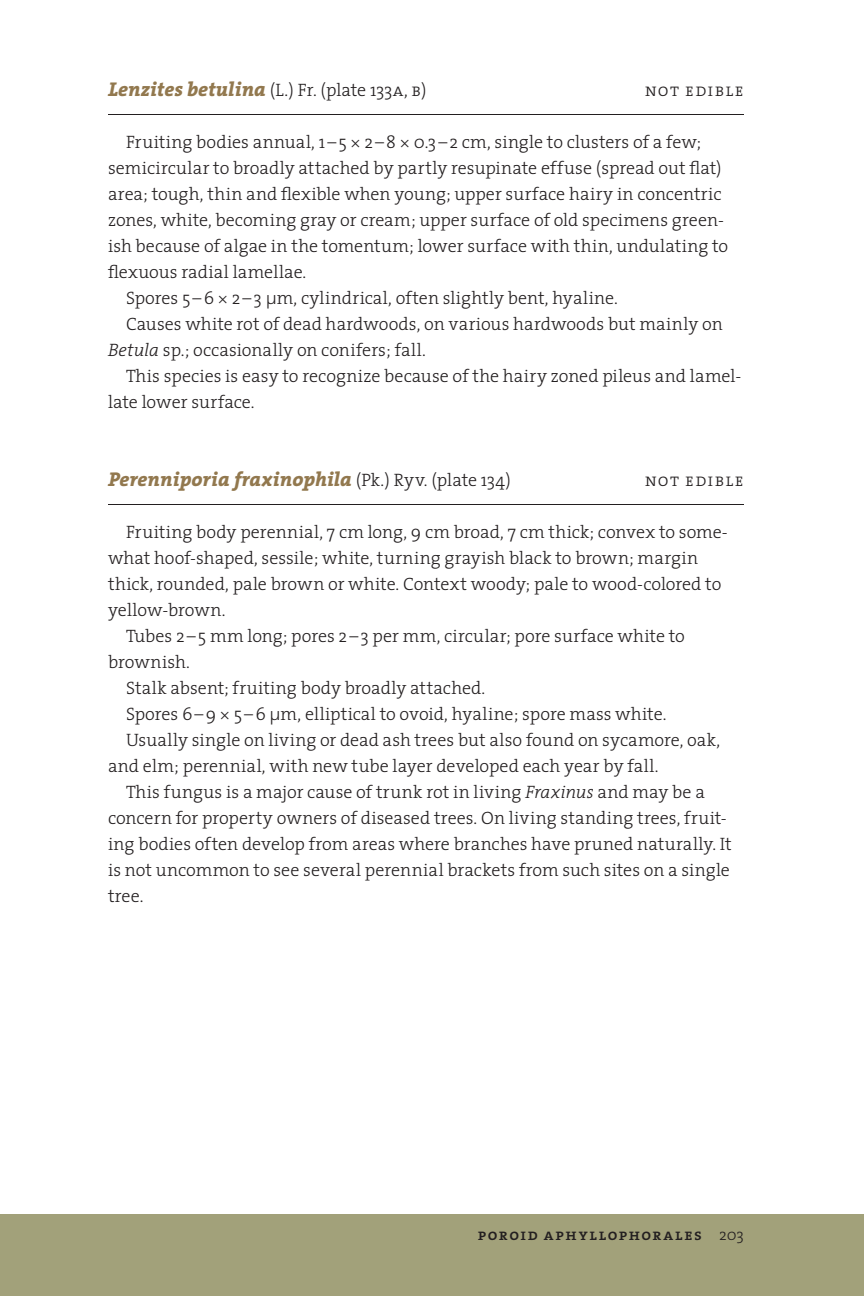
<style>
.page{position:relative;width:864px;height:1296px;background:#fff}
.page>*{position:absolute;margin:0;border:0;box-sizing:border-box;transform-origin:0 0}
.t1{font:italic 800 20px "The Serif";letter-spacing:-.005em;color:#92784e}
.t2{font:300 18px "The Serif";color:#231f20}
.t3{font:18px "The Serif Light Caps";letter-spacing:.06em;color:#231f20}
.t4{font:16px "The Serif Semi Bold Caps";letter-spacing:.1em;color:#231f20}
.s1{font-weight:800;font-style:italic;font-size:20px;color:#92784e}
.s2{font-family:"The Serif Light Caps";font-weight:400}
.s3{font-family:"The Serif Light Expert";font-weight:400}
.s4{font-style:italic}
.s5{font-weight:300;font-style:normal;font-size:18px;color:#231f20}
.s6{font-family:"The Serif";font-weight:300}
</style>
<div class="page">
<div style="left:0;top:1214px;width:864px;height:82px;background:#a2a17a"></div>
<hr style="left:108px;top:114px;width:636px;height:1px;background:#231f20">
<hr style="left:108px;top:504px;width:636px;height:1px;background:#231f20">
<p class="t2" style="left:108px;top:75px;width:320px"><span class="s1">Lenzites betulina</span> (L.) Fr. (plate 133<span class="s2">a, b</span>)</p>
<p class="t3" style="left:645px;top:75px;width:101px">not edible</p>
<p class="t2" style="left:126px;top:127px;width:577px">Fruiting bodies annual, 1–5 <span class="s3">*</span> 2–8 <span class="s3">*</span> 0.3–2 cm, single to clusters of a few;</p>
<p class="t2" style="left:108px;top:153px;width:615px">semicircular to broadly attached by partly resupinate effuse (spread out flat)</p>
<p class="t2" style="left:108px;top:179px;width:615px">area; tough, thin and flexible when young; upper surface hairy in concentric</p>
<p class="t2" style="left:108px;top:205px;width:618px">zones, white, becoming gray or cream; upper surface of old specimens green-</p>
<p class="t2" style="left:108px;top:231px;width:622px">ish because of algae in the tomentum; lower surface with thin, undulating to</p>
<p class="t2" style="left:108px;top:257px;width:200px">flexuous radial lamellae.</p>
<p class="t2" style="left:126px;top:283px;width:493px">Spores 5–6 <span class="s3">*</span> 2–3 µm, cylindrical, often slightly bent, hyaline.</p>
<p class="t2" style="left:126px;top:309px;width:598px">Causes white rot of dead hardwoods, on various hardwoods but mainly on</p>
<p class="t2" style="left:108px;top:335px;width:319px"><span class="s4">Betula</span> sp.; occasionally on conifers; fall.</p>
<p class="t2" style="left:126px;top:361px;width:617px">This species is easy to recognize because of the hairy zoned pileus and lamel-</p>
<p class="t2" style="left:108px;top:387px;width:148px">late lower surface.</p>
<p class="t1" style="left:108px;top:462px;width:404px">Perenniporia fraxinophila <span class="s5">(Pk.) Ryv. (plate 134)</span></p>
<p class="t3" style="left:645px;top:465px;width:101px">not edible</p>
<p class="t2" style="left:126px;top:517px;width:603px">Fruiting body perennial, 7 cm long, 9 cm broad, 7 cm thick; convex to some-</p>
<p class="t2" style="left:108px;top:543px;width:592px">what hoof-shaped, sessile; white, turning grayish black to brown; margin</p>
<p class="t2" style="left:108px;top:569px;width:615px">thick, rounded, pale brown or white. Context woody; pale to wood-colored to</p>
<p class="t2" style="left:108px;top:595px;width:119px">yellow-brown.</p>
<p class="t2" style="left:126px;top:621px;width:560px">Tubes 2–5 mm long; pores 2–3 per mm, circular; pore surface white to</p>
<p class="t2" style="left:108px;top:647px;width:84px">brownish.</p>
<p class="t2" style="left:126px;top:673px;width:361px">Stalk absent; fruiting body broadly attached.</p>
<p class="t2" style="left:126px;top:699px;width:542px">Spores 6–9 <span class="s3">*</span> 5–6 µm, elliptical to ovoid, hyaline; spore mass white.</p>
<p class="t2" style="left:126px;top:725px;width:596px">Usually single on living or dead ash trees but also found on sycamore, oak,</p>
<p class="t2" style="left:108px;top:751px;width:552px">and elm; perennial, with new tube layer developed each year by fall.</p>
<p class="t2" style="left:126px;top:777px;width:580px">This fungus is a major cause of trunk rot in living <span class="s4">Fraxinus</span> and may be a</p>
<p class="t2" style="left:108px;top:803px;width:620px">concern for property owners of diseased trees. On living standing trees, fruit-</p>
<p class="t2" style="left:108px;top:829px;width:625px">ing bodies often develop from areas where branches have pruned naturally. It</p>
<p class="t2" style="left:108px;top:855px;width:624px">is not uncommon to see several perennial brackets from such sites on a single</p>
<p class="t2" style="left:108px;top:881px;width:37px">tree.</p>
<p class="t4" style="left:478px;top:1221px;width:268px">poroid aphyllophorales <span class="s6">203</span></p>
</div>
